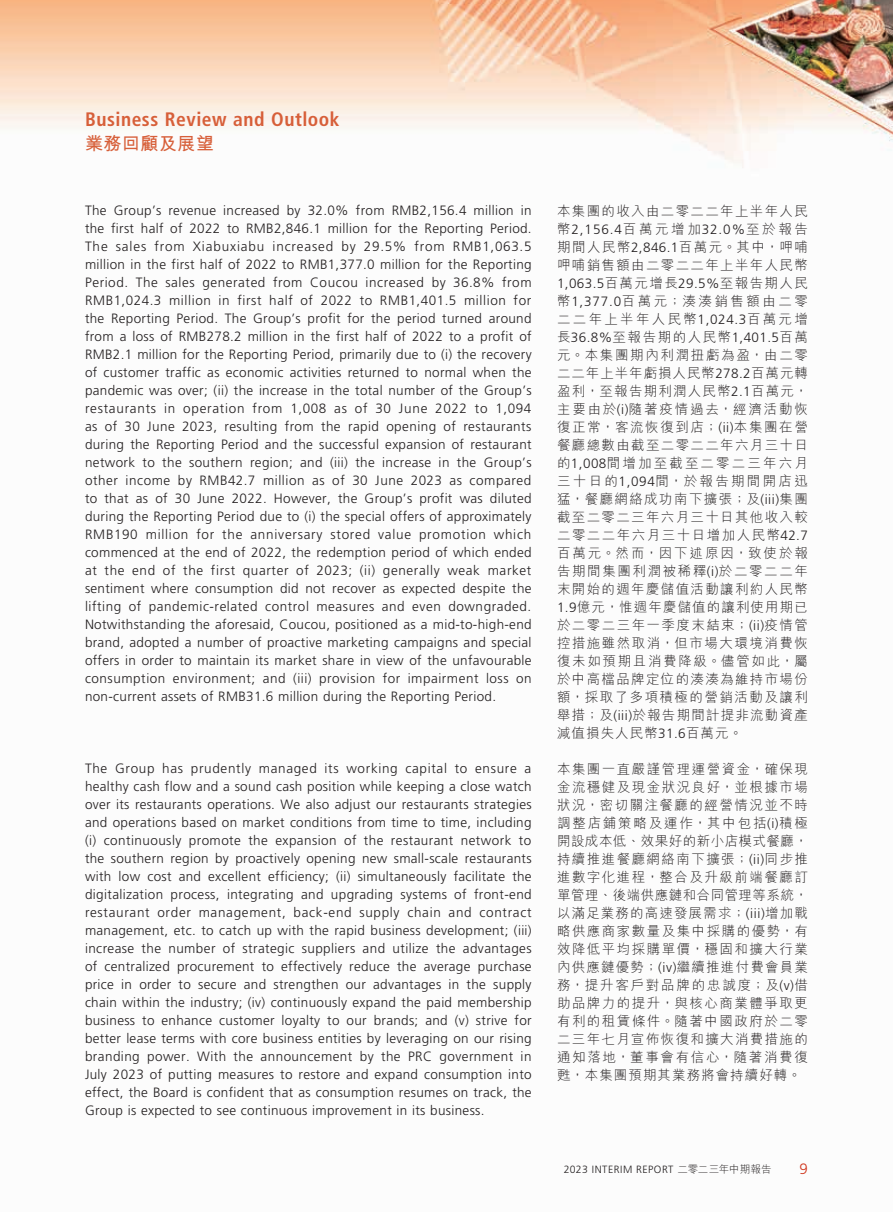
<style>
.page{position:relative;width:893px;height:1212px;background:#fff}
.page>*{position:absolute;margin:0;border:0;box-sizing:border-box;transform-origin:0 0}
.t1{font:700 condensed 19.5px "Frutiger LT Std";letter-spacing:.025em;color:#d75f39}
.t2{font:700 18px "M Hei HK";letter-spacing:.03em;color:#d75f39}
.t3{font:300 15px "Frutiger LT Std";color:#cf351c}
.t4{font:300 13.5px/18px "Frutiger LT Std";letter-spacing:.025em;color:#231f20;text-align:justify}
.t5{font:300 13.5px/18px "M Hei HK";letter-spacing:.1em;color:#231f20;text-align:justify}
.t6{font:300 13.5px/18px "M Hei HK";letter-spacing:.17em;color:#231f20}
.t7{font:300 10.5px "Frutiger LT Std";letter-spacing:.05em;color:#231f20}
.s1{font-family:"M Hei HK"}
.s2{font-family:"Frutiger LT Std"}
</style>
<div class="page">
<img style="left:0;top:0;width:893px;height:168px">
<h1 class="t1" style="left:85px;top:108px;width:256px">Business Review and Outlook</h1>
<h2 class="t2" style="left:85px;top:130px;width:131px">業務回顧及展望</h2>
<p class="t4" style="left:85px;top:202px;width:448px">The Group’s revenue increased by 32.0% from RMB2,156.4 million in the first half of 2022 to RMB2,846.1 million for the Reporting Period.<br>The sales from Xiabuxiabu increased by 29.5% from RMB1,063.5 million in the first half of 2022 to RMB1,377.0 million for the Reporting Period. The sales generated from Coucou increased by 36.8% from RMB1,024.3 million in first half of 2022 to RMB1,401.5 million for the Reporting Period. The Group’s profit for the period turned around from a loss of RMB278.2 million in the first half of 2022 to a profit of RMB2.1 million for the Reporting Period, primarily due to (i) the recovery of customer traffic as economic activities returned to normal when the pandemic was over; (ii) the increase in the total number of the Group’s restaurants in operation from 1,008 as of 30 June 2022 to 1,094 as of 30 June 2023, resulting from the rapid opening of restaurants during the Reporting Period and the successful expansion of restaurant network to the southern region; and (iii) the increase in the Group’s other income by RMB42.7 million as of 30 June 2023 as compared to that as of 30 June 2022. However, the Group’s profit was diluted during the Reporting Period due to (i) the special offers of approximately RMB190 million for the anniversary stored value promotion which commenced at the end of 2022, the redemption period of which ended at the end of the first quarter of 2023; (ii) generally weak market sentiment where consumption did not recover as expected despite the lifting of pandemic-related control measures and even downgraded.<br>Notwithstanding the aforesaid, Coucou, positioned as a mid-to-high-end brand, adopted a number of proactive marketing campaigns and special offers in order to maintain its market share in view of the unfavourable consumption environment; and (iii) provision for impairment loss on non-current assets of RMB31.6 million during the Reporting Period.</p>
<p class="t4" style="left:85px;top:760px;width:448px">The Group has prudently managed its working capital to ensure a healthy cash flow and a sound cash position while keeping a close watch over its restaurants operations. We also adjust our restaurants strategies and operations based on market conditions from time to time, including (i) continuously promote the expansion of the restaurant network to the southern region by proactively opening new small-scale restaurants with low cost and excellent efficiency; (ii) simultaneously facilitate the digitalization process, integrating and upgrading systems of front-end restaurant order management, back-end supply chain and contract management, etc. to catch up with the rapid business development; (iii) increase the number of strategic suppliers and utilize the advantages of centralized procurement to effectively reduce the average purchase price in order to secure and strengthen our advantages in the supply chain within the industry; (iv) continuously expand the paid membership business to enhance customer loyalty to our brands; and (v) strive for better lease terms with core business entities by leveraging on our rising branding power. With the announcement by the PRC government in July 2023 of putting measures to restore and expand consumption into effect, the Board is confident that as consumption resumes on track, the Group is expected to see continuous improvement in its business.</p>
<p class="t5" style="left:557px;top:202px;width:252px">本集團的收入由二零二二年上半年人民</p>
<p class="t4" style="left:557px;top:221px;width:252px"><span class="s1">幣</span>2,156.4<span class="s1">百萬元增加</span>32.0%<span class="s1">至於報告</span></p>
<p class="t5" style="left:557px;top:238px;width:252px">期間人民幣<span class="s2">2,846.1</span>百萬元。其中，呷哺呷哺銷售額由二零二二年上半年人民幣</p>
<p class="t4" style="left:557px;top:275px;width:252px">1,063.5<span class="s1">百萬元增長</span>29.5%<span class="s1">至報告期人民</span></p>
<p class="t6" style="left:557px;top:292px;width:252px">幣<span class="s2">1,377.0</span>百萬元；湊湊銷售額由二零二二年上半年人民幣<span class="s2">1,024.3</span>百萬元增</p>
<p class="t4" style="left:557px;top:329px;width:252px"><span class="s1">長</span>36.8%<span class="s1">至報告期的人民幣</span>1,401.5<span class="s1">百萬</span></p>
<p class="t5" style="left:557px;top:346px;width:252px">元。本集團期內利潤扭虧為盈，由二零二二年上半年虧損人民幣<span class="s2">278.2</span>百萬元轉盈利，至報告期利潤人民幣<span class="s2">2.1</span>百萬元，主要由於<span class="s2">(i)</span>隨著疫情過去，經濟活動恢復正常，客流恢復到店；<span class="s2">(ii)</span>本集團在營餐廳總數由截至二零二二年六月三十日的<span class="s2">1,008</span>間增加至截至二零二三年六月三十日的<span class="s2">1,094</span>間，於報告期間開店迅猛，餐廳網絡成功南下擴張；及<span class="s2">(iii)</span>集團截至二零二三年六月三十日其他收入較二零二二年六月三十日增加人民幣<span class="s2">42.7</span>百萬元。然而，因下述原因，致使於報告期間集團利潤被稀釋<span class="s2">(i)</span>於二零二二年末開始的週年慶儲值活動讓利約人民幣<span class="s2">1.9</span>億元，惟週年慶儲值的讓利使用期已於二零二三年一季度末結束；<span class="s2">(ii)</span>疫情管控措施雖然取消，但市場大環境消費恢復未如預期且消費降級。儘管如此，屬於中高檔品牌定位的湊湊為維持市場份額，採取了多項積極的營銷活動及讓利舉措；及<span class="s2">(iii)</span>於報告期間計提非流動資產減值損失人民幣<span class="s2">31.6</span>百萬元。</p>
<p class="t5" style="left:557px;top:760px;width:252px">本集團一直嚴謹管理運營資金，確保現金流穩健及現金狀況良好，並根據市場狀況，密切關注餐廳的經營情況並不時調整店鋪策略及運作，其中包括<span class="s2">(i)</span>積極開設成本低、效果好的新小店模式餐廳，持續推進餐廳網絡南下擴張；<span class="s2">(ii)</span>同步推進數字化進程，整合及升級前端餐廳訂單管理、後端供應鏈和合同管理等系統，以滿足業務的高速發展需求；<span class="s2">(iii)</span>增加戰略供應商家數量及集中採購的優勢，有效降低平均採購單價，穩固和擴大行業內供應鏈優勢；<span class="s2">(iv)</span>繼續推進付費會員業務，提升客戶對品牌的忠誠度；及<span class="s2">(v)</span>借助品牌力的提升，與核心商業體爭取更有利的租賃條件。隨著中國政府於二零二三年七月宣佈恢復和擴大消費措施的通知落地，董事會有信心，隨著消費復甦，本集團預期其業務將會持續好轉。</p>
<p class="t7" style="left:564px;top:1164px;width:210px">2023 INTERIM REPORT <span class="s1">二零二三年中期報告</span></p>
<p class="t3" style="left:800px;top:1161px;width:10px">9</p>
</div>
